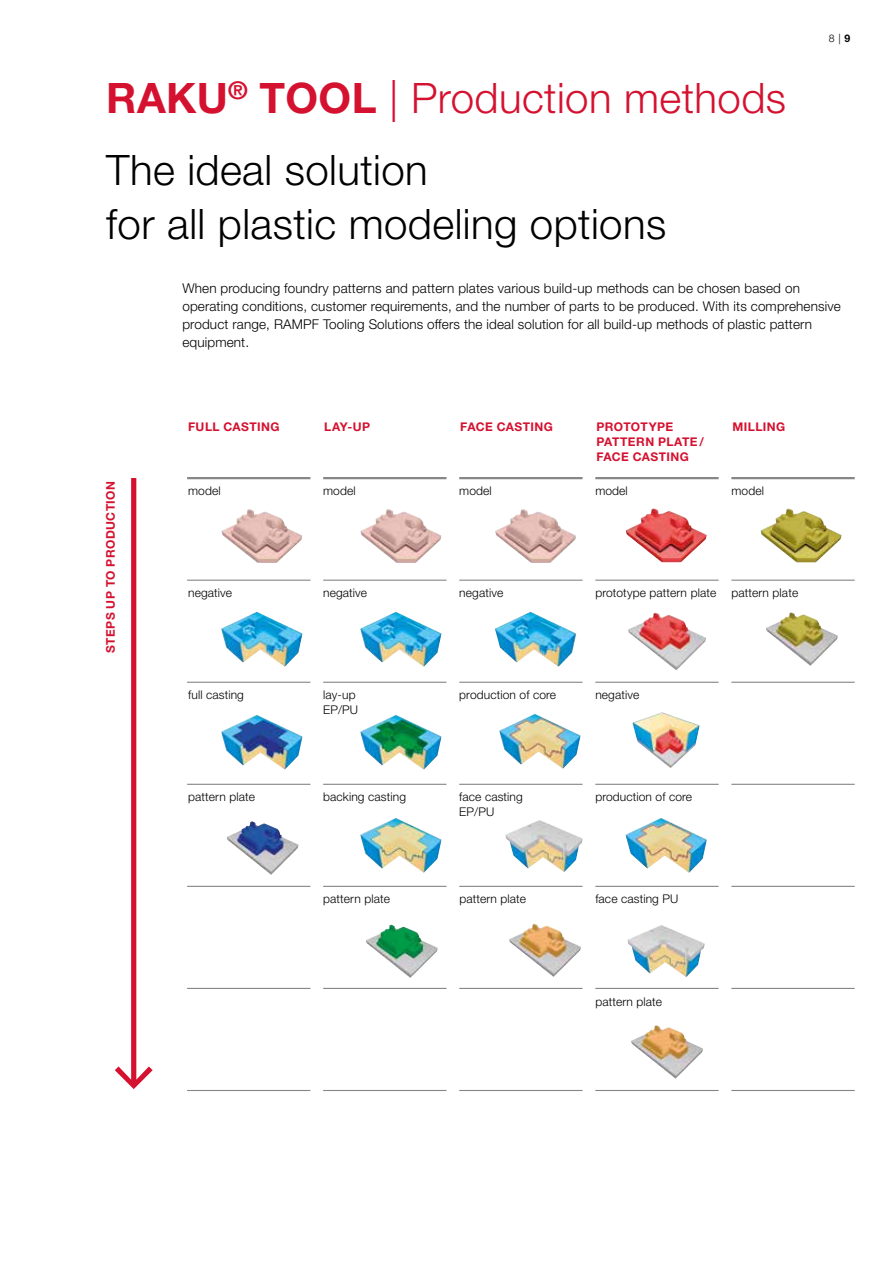
<style>
.page{position:relative;width:893px;height:1263px;background:#fff}
.page>*{position:absolute;margin:0;border:0;box-sizing:border-box;transform-origin:0 0}
.t1{font:300 42px/54px "Helvetica Neue LT Std";letter-spacing:.01em;color:#000}
.t2{font:300 42px "Helvetica Neue LT Std";letter-spacing:.01em;color:#d51130}
.t3{font:300 13.5px/18px "Helvetica Neue LT Std";letter-spacing:.01em;color:#000}
.t4{font:300 12px/15px "Helvetica Neue LT Std";letter-spacing:.01em;color:#000}
.t5{font:700 12px/15px "Helvetica Neue LT Std";letter-spacing:.035em;color:#d51130}
.t6{font:300 10.5px "Helvetica Neue LT Std";color:#000}
.s1{font-weight:700}
</style>
<div class="page">
<img style="left:626px;top:508px;width:81px;height:54px">
<img style="left:632px;top:712px;width:68px;height:56px">
<img style="left:625px;top:818px;width:82px;height:55px">
<img style="left:499px;top:714px;width:82px;height:55px">
<img style="left:627px;top:925px;width:78px;height:52px">
<img style="left:505px;top:820px;width:78px;height:52px">
<img style="left:631px;top:1025px;width:72px;height:54px">
<img style="left:509px;top:923px;width:72px;height:54px">
<img style="left:495px;top:612px;width:81px;height:55px">
<img style="left:360px;top:612px;width:82px;height:55px">
<img style="left:221px;top:612px;width:82px;height:55px">
<img style="left:495px;top:509px;width:81px;height:54px">
<img style="left:360px;top:509px;width:81px;height:54px">
<img style="left:221px;top:509px;width:81px;height:54px">
<img style="left:760px;top:508px;width:82px;height:54px">
<img style="left:766px;top:612px;width:72px;height:54px">
<img style="left:221px;top:715px;width:82px;height:55px">
<img style="left:360px;top:715px;width:82px;height:55px">
<img style="left:227px;top:821px;width:72px;height:54px">
<img style="left:360px;top:818px;width:82px;height:55px">
<img style="left:366px;top:924px;width:72px;height:54px">
<img style="left:628px;top:612px;width:78px;height:58px">
<svg style="left:115px;top:478px;width:38px;height:611px"></svg>
<hr style="left:187px;top:580px;width:123px;height:1px;background:#878787">
<hr style="left:187px;top:682px;width:123px;height:1px;background:#878787">
<hr style="left:187px;top:784px;width:123px;height:1px;background:#878787">
<hr style="left:187px;top:886px;width:123px;height:1px;background:#878787">
<hr style="left:187px;top:988px;width:123px;height:1px;background:#878787">
<hr style="left:187px;top:1090px;width:123px;height:1px;background:#878787">
<hr style="left:323px;top:580px;width:123px;height:1px;background:#878787">
<hr style="left:459px;top:580px;width:124px;height:1px;background:#878787">
<hr style="left:323px;top:682px;width:123px;height:1px;background:#878787">
<hr style="left:459px;top:682px;width:124px;height:1px;background:#878787">
<hr style="left:323px;top:784px;width:123px;height:1px;background:#878787">
<hr style="left:459px;top:784px;width:124px;height:1px;background:#878787">
<hr style="left:323px;top:886px;width:123px;height:1px;background:#878787">
<hr style="left:459px;top:886px;width:124px;height:1px;background:#878787">
<hr style="left:323px;top:988px;width:123px;height:1px;background:#878787">
<hr style="left:459px;top:988px;width:124px;height:1px;background:#878787">
<hr style="left:323px;top:1090px;width:123px;height:1px;background:#878787">
<hr style="left:459px;top:1090px;width:124px;height:1px;background:#878787">
<hr style="left:595px;top:580px;width:124px;height:1px;background:#878787">
<hr style="left:595px;top:682px;width:124px;height:1px;background:#878787">
<hr style="left:595px;top:784px;width:124px;height:1px;background:#878787">
<hr style="left:595px;top:886px;width:124px;height:1px;background:#878787">
<hr style="left:595px;top:988px;width:124px;height:1px;background:#878787">
<hr style="left:595px;top:1090px;width:124px;height:1px;background:#878787">
<hr style="left:731px;top:580px;width:124px;height:1px;background:#878787">
<hr style="left:731px;top:682px;width:124px;height:1px;background:#878787">
<hr style="left:731px;top:784px;width:124px;height:1px;background:#878787">
<hr style="left:731px;top:886px;width:124px;height:1px;background:#878787">
<hr style="left:731px;top:988px;width:124px;height:1px;background:#878787">
<hr style="left:731px;top:1090px;width:124px;height:1px;background:#878787">
<hr style="left:187px;top:477px;width:123px;height:2px;background:#878787">
<hr style="left:323px;top:477px;width:123px;height:2px;background:#878787">
<hr style="left:459px;top:477px;width:124px;height:2px;background:#878787">
<hr style="left:595px;top:477px;width:124px;height:2px;background:#878787">
<hr style="left:731px;top:477px;width:124px;height:2px;background:#878787">
<h1 class="t2" style="left:106px;top:72px;width:681px"><span class="s1">RAKU</span><sup>®</sup> <span class="s1">TOOL</span> | Production methods</h1>
<h1 class="t1" style="left:106px;top:142px;width:561px">The ideal solution<br>for all plastic modeling options</h1>
<p class="t6" style="left:829px;top:31px;width:23px">8 | <span class="s1">9</span></p>
<p class="t5" style="left:103px;top:653px;width:173px;rotate:-90deg">STEPS UP TO PRODUCTION</p>
<p class="t3" style="left:182px;top:278px;width:660px">When producing foundry patterns and pattern plates various build-up methods can be chosen based on operating conditions, customer requirements, and the number of parts to be produced. With its comprehensive product range, RAMPF Tooling Solutions offers the ideal solution for all build-up methods of plastic pattern equipment.</p>
<p class="t5" style="left:188px;top:419px;width:93px">FULL CASTING</p>
<p class="t5" style="left:324px;top:419px;width:48px">LAY-UP</p>
<p class="t5" style="left:460px;top:419px;width:94px">FACE CASTING</p>
<p class="t5" style="left:596px;top:419px;width:109px">PROTOTYPE<br>PATTERN PLATE /<br>FACE CASTING</p>
<p class="t5" style="left:732px;top:419px;width:54px">MILLING</p>
<p class="t4" style="left:188px;top:483px;width:34px">model</p>
<p class="t4" style="left:323px;top:483px;width:34px">model</p>
<p class="t4" style="left:459px;top:483px;width:34px">model</p>
<p class="t4" style="left:595px;top:483px;width:34px">model</p>
<p class="t4" style="left:731px;top:483px;width:34px">model</p>
<p class="t4" style="left:188px;top:585px;width:45px">negative</p>
<p class="t4" style="left:323px;top:585px;width:45px">negative</p>
<p class="t4" style="left:459px;top:585px;width:45px">negative</p>
<p class="t4" style="left:595px;top:585px;width:122px">prototype pattern plate</p>
<p class="t4" style="left:731px;top:585px;width:68px">pattern plate</p>
<p class="t4" style="left:188px;top:687px;width:57px">full casting</p>
<p class="t4" style="left:323px;top:687px;width:36px">lay-up<br>EP/PU</p>
<p class="t4" style="left:459px;top:687px;width:98px">production of core</p>
<p class="t4" style="left:595px;top:687px;width:45px">negative</p>
<p class="t4" style="left:188px;top:789px;width:68px">pattern plate</p>
<p class="t4" style="left:323px;top:789px;width:84px">backing casting</p>
<p class="t4" style="left:459px;top:789px;width:65px">face casting<br>EP/PU</p>
<p class="t4" style="left:595px;top:789px;width:98px">production of core</p>
<p class="t4" style="left:323px;top:891px;width:68px">pattern plate</p>
<p class="t4" style="left:459px;top:891px;width:68px">pattern plate</p>
<p class="t4" style="left:595px;top:891px;width:85px">face casting PU</p>
<p class="t4" style="left:595px;top:993px;width:68px">pattern plate</p>
</div>
